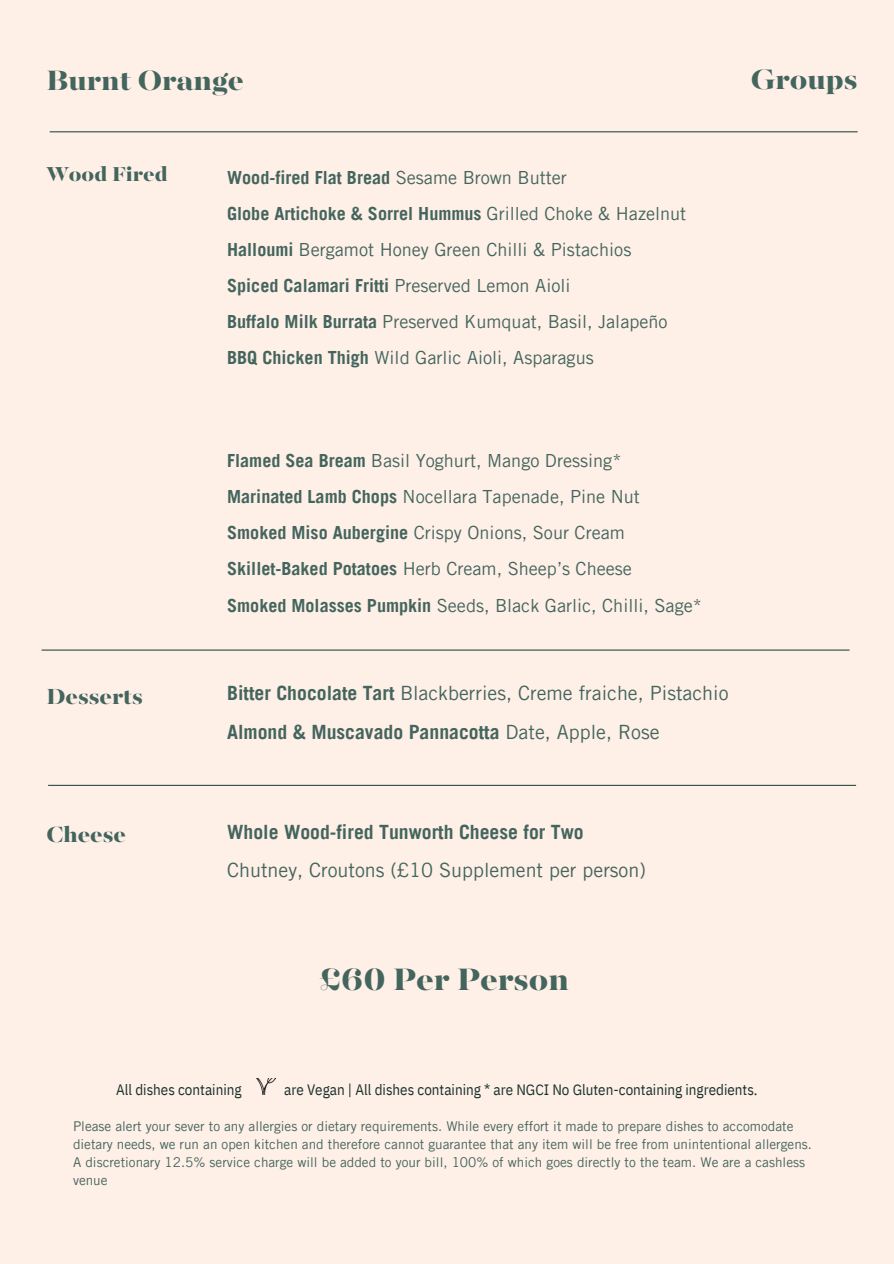
<style>
.page{position:relative;width:894px;height:1264px;background:#fff}
.page>*{position:absolute;margin:0;border:0;box-sizing:border-box;transform-origin:0 0}
.t1{font:800 34.5px "Majesti Banner";color:#43655d}
.t2{font:800 31.2px "Majesti Banner";color:#43655d}
.t3{font:800 24.3px "Majesti Banner";color:#43655d}
.t4{font:800 22.5px "Majesti Banner";color:#43655d}
.t5{font:19.65px/38.2px "Trade Gothic LT Pro";color:#43655d}
.t6{font:18.15px/36px "Trade Gothic LT Pro";color:#43655d}
.t7{font:15px "IBM Plex Sans Cond";color:#19322f}
.t8{font:13.5px/18px "Trade Gothic LT Pro";color:#43655d}
.s1{font-weight:700}
</style>
<div class="page">
<div style="left:0;top:0;width:893px;height:1263px;background:#feefe7"></div>
<hr style="left:42px;top:649px;width:807px;height:1px;background:#2c4d45">
<hr style="left:50px;top:131px;width:807px;height:1px;background:#2c4d45">
<img style="left:256px;top:1078px;width:20px;height:16px">
<hr style="left:48px;top:784px;width:807px;height:2px;background:#2c4d45">
<h1 class="t2" style="left:46px;top:66px;width:199px">Burnt Orange</h1>
<h1 class="t2" style="left:750px;top:66px;width:108px">Groups</h1>
<h2 class="t4" style="left:46px;top:164px;width:123px">Wood Fired</h2>
<h3 class="t6" style="left:227px;top:162px;width:460px"><span class="s1">Wood-fired Flat Bread</span> Sesame Brown Butter<br><span class="s1">Globe Artichoke &amp; Sorrel Hummus</span> Grilled Choke &amp; Hazelnut <span class="s1">Halloumi</span> Bergamot Honey Green Chilli &amp; Pistachios <span class="s1">Spiced Calamari Fritti</span> Preserved Lemon Aioli<br><span class="s1">Buffalo Milk Burrata</span> Preserved Kumquat, Basil, Jalapeño <span class="s1">BBQ Chicken Thigh</span> Wild Garlic Aioli, Asparagus</h3>
<h3 class="t6" style="left:227px;top:445px;width:476px"><span class="s1">Flamed Sea Bream</span> Basil Yoghurt, Mango Dressing*<br><span class="s1">Marinated Lamb Chops</span> Nocellara Tapenade, Pine Nut <span class="s1">Smoked Miso Aubergine</span> Crispy Onions, Sour Cream <span class="s1">Skillet-Baked Potatoes</span> Herb Cream, Sheep’s Cheese<br><span class="s1">Smoked Molasses Pumpkin</span> Seeds, Black Garlic, Chilli, Sage*</h3>
<h2 class="t3" style="left:46px;top:685px;width:98px">Desserts</h2>
<h3 class="t5" style="left:227px;top:677px;width:503px"><span class="s1">Bitter Chocolate Tart</span> Blackberries, Creme fraiche, Pistachio<br><span class="s1">Almond &amp; Muscavado Pannacotta</span> Date, Apple, Rose</h3>
<p class="t3" style="left:46px;top:823px;width:81px">Cheese</p>
<p class="t5" style="left:227px;top:815px;width:420px"><span class="s1">Whole Wood-fired Tunworth Cheese for Two<br></span>Chutney, Croutons (£10 Supplement per person)</p>
<h2 class="t1" style="left:319px;top:963px;width:252px">£60 Per Person</h2>
<p class="t7" style="left:116px;top:1079px;width:127px">All dishes containing</p>
<p class="t7" style="left:284px;top:1079px;width:475px">are Vegan | All dishes containing * are NGCI No Gluten-containing ingredients.</p>
<h3 class="t8" style="left:73px;top:1119px;width:740px">Please alert your sever to any allergies or dietary requirements. While every effort it made to prepare dishes to accomodate dietary needs, we run an open kitchen and therefore cannot guarantee that any item will be free from unintentional allergens.<br>A discretionary 12.5% service charge will be added to your bill, 100% of which goes directly to the team. We are a cashless venue</h3>
</div>
